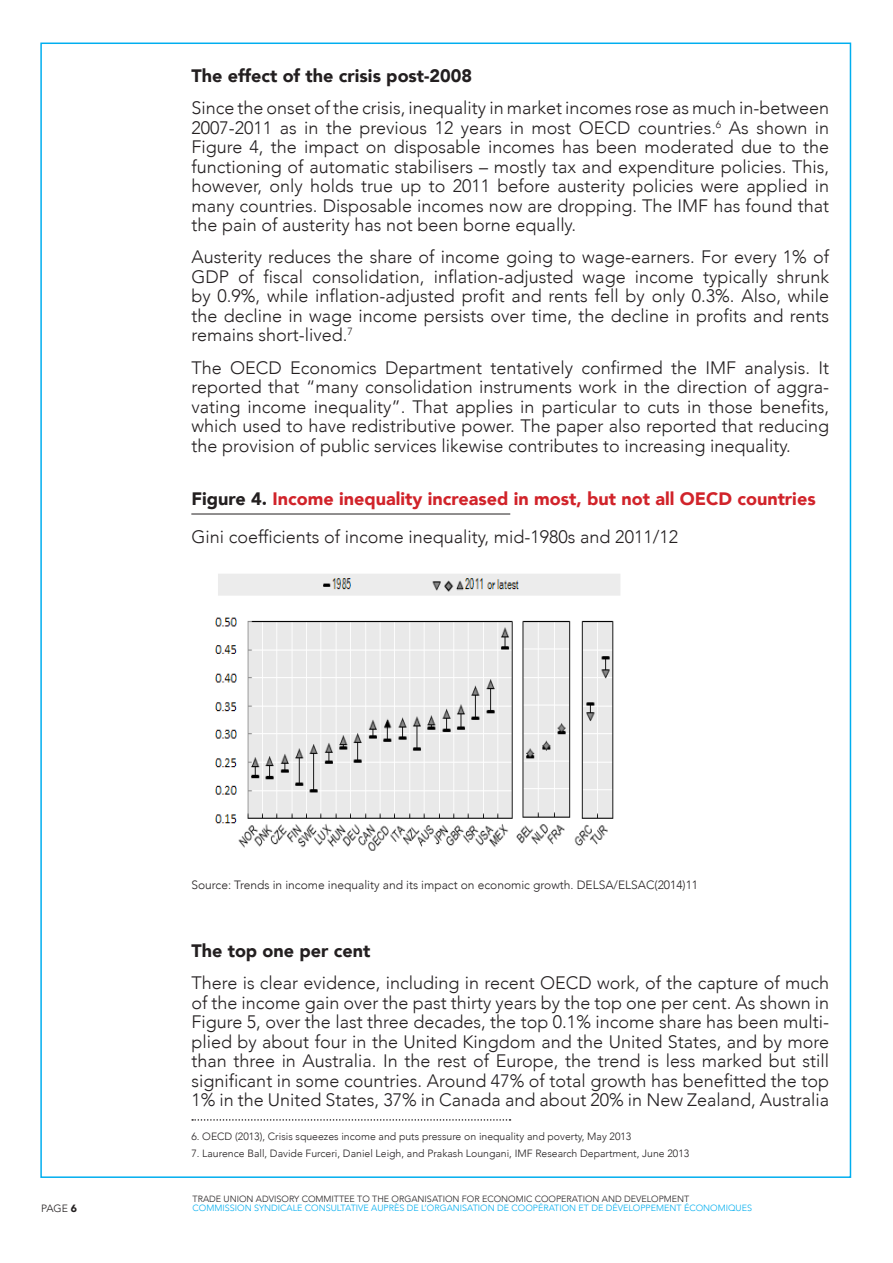
<style>
.page{position:relative;width:893px;height:1263px;background:#fff}
.page>*{position:absolute;margin:0;border:0;box-sizing:border-box;transform-origin:0 0}
.txt{font:300 18px/19.5px "Avenir";color:#231f20;text-align:justify}
.Figure_Title{font:900 18px "Avenir";color:#d1232a}
.Figure_Sub-title{font:300 18px "Avenir";color:#231f20}
.T3{font:900 18px "Avenir";color:#231f20}
.Source_Description{font:300 12px "Avenir";color:#231f20}
.noteBasdePage{font:300 10.5px "Avenir";color:#231f20}
.t1{font:300 9px "Avenir";color:#00aeef}
.t2{font:300 9px "Avenir";color:#231f20}
.s1{color:#231f20}
.s2{font-weight:900}
</style>
<div class="page">
<div style="left:40px;top:43px;width:811px;height:1135px;background:#fff;border:2px solid #00aeef"></div>
<hr style="left:191px;top:514px;width:319px;height:1px;background:#231f20">
<img style="left:215px;top:574px;width:405px;height:277px">
<svg style="left:192px;top:1119px;width:318px;height:2px"></svg>
<p class="T3" style="left:191px;top:60px;width:282px">The effect of the crisis post-2008</p>
<p class="txt" style="left:191px;top:98px;width:639px">Since the onset of the crisis, inequality in market incomes rose as much in-between 2007-2011 as in the previous 12 years in most OECD countries.<sup>6</sup> As shown in Figure 4, the impact on disposable incomes has been moderated due to the functioning of automatic stabilisers – mostly tax and expenditure policies. This, however, only holds true up to 2011 before austerity policies were applied in many countries. Disposable incomes now are dropping. The IMF has found that the pain of austerity has not been borne equally.</p>
<p class="txt" style="left:191px;top:247px;width:639px">Austerity reduces the share of income going to wage-earners. For every 1% of GDP of fiscal consolidation, inflation-adjusted wage income typically shrunk by 0.9%, while inflation-adjusted profit and rents fell by only 0.3%. Also, while the decline in wage income persists over time, the decline in profits and rents remains short-lived.<sup>7</sup></p>
<p class="txt" style="left:191px;top:358px;width:639px">The OECD Economics Department tentatively confirmed the IMF analysis. It reported that “many consolidation instruments work in the direction of aggra&shy;vating income inequality”. That applies in particular to cuts in those benefits, which used to have redistributive power. The paper also reported that reducing the provision of public services likewise contributes to increasing inequality.</p>
<p class="Figure_Title" style="left:191px;top:483px;width:626px"><span class="s1">Figure 4.</span> Income inequality increased in most, but not all OECD countries</p>
<p class="Figure_Sub-title" style="left:191px;top:526px;width:488px">Gini coefficients of income inequality, mid-1980s and 2011/12</p>
<p class="Source_Description" style="left:191px;top:878px;width:508px">Source: Trends in income inequality and its impact on economic growth. DELSA/ELSAC(2014)11</p>
<p class="T3" style="left:191px;top:935px;width:181px">The top one per cent</p>
<p class="txt" style="left:191px;top:973px;width:639px">There is clear evidence, including in recent OECD work, of the capture of much of the income gain over the past thirty years by the top one per cent. As shown in Figure 5, over the last three decades, the top 0.1% income share has been multi&shy;plied by about four in the United Kingdom and the United States, and by more than three in Australia. In the rest of Europe, the trend is less marked but still significant in some countries. Around 47% of total growth has benefitted the top 1% in the United States, 37% in Canada and about 20% in New Zealand, Australia</p>
<p class="noteBasdePage" style="left:191px;top:1130px;width:442px">6. OECD (2013), Crisis squeezes income and puts pressure on inequality and poverty, May 2013</p>
<p class="noteBasdePage" style="left:191px;top:1147px;width:499px">7. Laurence Ball, Davide Furceri, Daniel Leigh, and Prakash Loungani, IMF Research Department, June 2013</p>
<p class="t2" style="left:193px;top:1193px;width:498px">TRADE UNION ADVISORY COMMITTEE TO THE ORGANISATION FOR ECONOMIC COOPERATION AND DEVELOPMENT</p>
<p class="noteBasdePage" style="left:41px;top:1202px;width:37px">PAGE <span class="s2">6</span></p>
<p class="t1" style="left:193px;top:1202px;width:561px">COMMISSION SYNDICALE CONSULTATIVE AUPRÈS DE L’ORGANISATION DE COOPÉRATION ET DE DÉVELOPPEMENT ÉCONOMIQUES</p>
</div>
